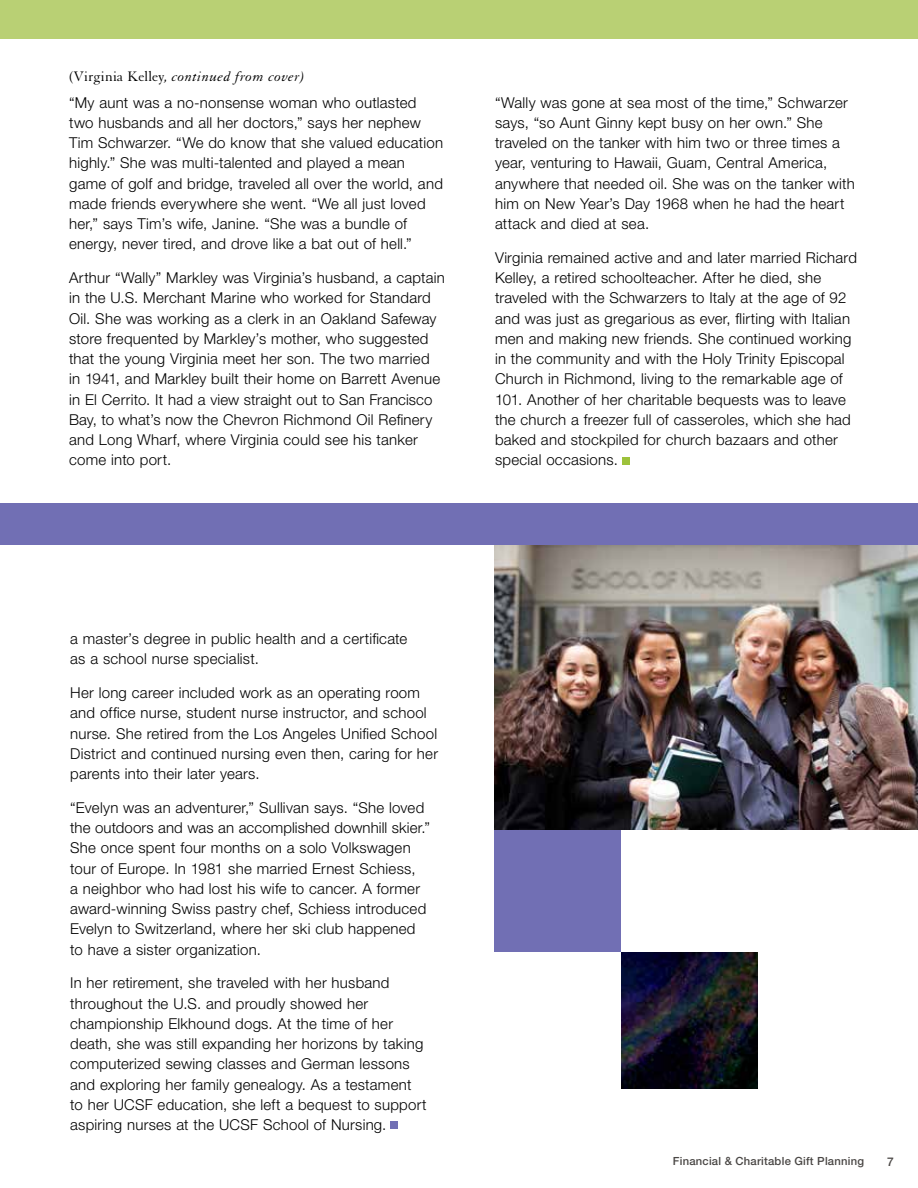
<style>
.page{position:relative;width:918px;height:1188px;background:#fff}
.page>*{position:absolute;margin:0;border:0;box-sizing:border-box;transform-origin:0 0}
.t1{font:300 15px/20.2px "Helvetica Neue LT Std";letter-spacing:.015em;color:#000}
.t2{font:italic 15px "Granjon";letter-spacing:.035em;color:#000}
.t3{font:500 12px "Helvetica Neue";color:#4a4745}
.t4{font:500 11.25px "Helvetica Neue";letter-spacing:.02em;color:#4a4745}
.s1{font-style:normal}
</style>
<div class="page">
<div style="left:0;top:0;width:918px;height:39px;background:#b9d074"></div>
<div style="left:390px;top:1121px;width:8px;height:8px;background:#716fb4"></div>
<div style="left:495px;top:829px;width:126px;height:123px;background:#716fb4"></div>
<img style="left:495px;top:545px;width:423px;height:284px">
<div style="left:0;top:504px;width:918px;height:41px;background:#716fb4"></div>
<img style="left:621px;top:952px;width:137px;height:137px">
<div style="left:622px;top:457px;width:8px;height:8px;background:#9dc23b"></div>
<p class="t2" style="left:69px;top:68px;width:238px"><span class="s1">(Virginia Kelley</span>, continued from cover)</p>
<p class="t1" style="left:69px;top:92px;width:375px">“My aunt was a no-nonsense woman who outlasted two husbands and all her doctors,” says her nephew Tim Schwarzer. “We do know that she valued education highly.” She was multi-talented and played a mean game of golf and bridge, traveled all over the world, and made friends everywhere she went. “We all just loved her,” says Tim’s wife, Janine. “She was a bundle of energy, never tired, and drove like a bat out of hell.”</p>
<p class="t1" style="left:69px;top:267px;width:377px">Arthur “Wally” Markley was Virginia’s husband, a captain in the U.S. Merchant Marine who worked for Standard Oil. She was working as a clerk in an Oakland Safeway store frequented by Markley’s mother, who suggested that the young Virginia meet her son. The two married<br>in 1941, and Markley built their home on Barrett Avenue in El Cerrito. It had a view straight out to San Francisco Bay, to what’s now the Chevron Richmond Oil Refinery and Long Wharf, where Virginia could see his tanker come into port.</p>
<p class="t1" style="left:495px;top:92px;width:361px">“Wally was gone at sea most of the time,” Schwarzer says, “so Aunt Ginny kept busy on her own.” She traveled on the tanker with him two or three times a year, venturing to Hawaii, Guam, Central America, anywhere that needed oil. She was on the tanker with him on New Year’s Day 1968 when he had the heart attack and died at sea.</p>
<p class="t1" style="left:495px;top:247px;width:363px">Virginia remained active and and later married Richard Kelley, a retired schoolteacher. After he died, she traveled with the Schwarzers to Italy at the age of 92 and was just as gregarious as ever, flirting with Italian men and making new friends. She continued working in the community and with the Holy Trinity Episcopal Church in Richmond, living to the remarkable age of 101. Another of her charitable bequests was to leave the church a freezer full of casseroles, which she had baked and stockpiled for church bazaars and other special occasions.</p>
<p class="t1" style="left:70px;top:628px;width:339px">a master’s degree in public health and a certificate as a school nurse specialist.</p>
<p class="t1" style="left:70px;top:682px;width:369px">Her long career included work as an operating room and office nurse, student nurse instructor, and school nurse. She retired from the Los Angeles Unified School District and continued nursing even then, caring for her parents into their later years.</p>
<p class="t1" style="left:70px;top:797px;width:361px">“Evelyn was an adventurer,” Sullivan says. “She loved the outdoors and was an accomplished downhill skier.” She once spent four months on a solo Volkswagen tour of Europe. In 1981 she married Ernest Schiess,<br>a neighbor who had lost his wife to cancer. A former award-winning Swiss pastry chef, Schiess introduced Evelyn to Switzerland, where her ski club happened to have a sister organization.</p>
<p class="t1" style="left:70px;top:973px;width:358px">In her retirement, she traveled with her husband throughout the U.S. and proudly showed her championship Elkhound dogs. At the time of her death, she was still expanding her horizons by taking computerized sewing classes and German lessons and exploring her family genealogy. As a testament to her UCSF education, she left a bequest to support aspiring nurses at the UCSF School of Nursing.</p>
<p class="t4" style="left:673px;top:1154px;width:193px">Financial &amp; Charitable Gift Planning</p>
<p class="t3" style="left:887px;top:1155px;width:8px">7</p>
</div>
